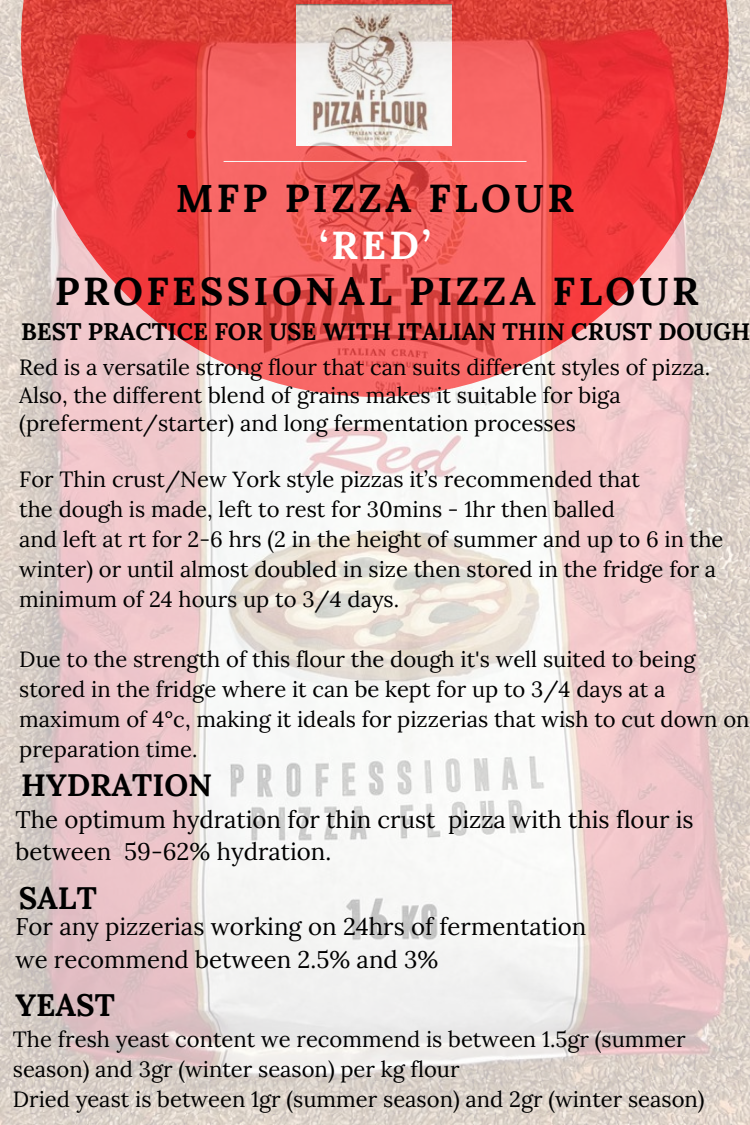
<style>
.page{position:relative;width:750px;height:1125px;background:#fff}
.page>*{position:absolute;margin:0;border:0;box-sizing:border-box;transform-origin:0 0}
.t1{font:700 38.8px "Lora";letter-spacing:.09em;color:#000}
.t2{font:700 38.8px "Lora";color:#fff}
.t3{font:700 31px "Lora";color:#000}
.t4{font:24px/31.5px "Lora";color:#000}
.t5{font:700 23.9px "Lora";color:#000}
.t6{font:22px/30px "Lora";color:#000}
</style>
<div class="page">
<img style="left:0;top:0;width:750px;height:1125px">
<div style="left:187px;top:130px;width:9px;height:9px;background:#e7191f"></div>
<p class="t1" style="left:176px;top:173px;width:400px">MFP PIZZA FLOUR</p>
<p class="t2" style="left:319px;top:220px;width:113px">‘RED’</p>
<p class="t1" style="left:55px;top:266px;width:645px">PROFESSIONAL PIZZA FLOUR</p>
<p class="t5" style="left:21px;top:316px;width:731px">BEST PRACTICE FOR USE WITH ITALIAN THIN CRUST DOUGH</p>
<p class="t6" style="left:19px;top:353px;width:693px;line-height:27.8px">Red is a versatile strong flour that can suits different styles of pizza.<br>Also, the different blend of grains makes it suitable for biga (preferment/starter) and long fermentation processes</p>
<p class="t6" style="left:19px;top:464px;width:622px">For Thin crust/New York style pizzas it’s recommended that</p>
<p class="t6" style="left:19px;top:494px;width:597px">the dough is made, left to rest for 30mins - 1hr then balled</p>
<p class="t6" style="left:19px;top:524px;width:706px">and left at rt for 2-6 hrs (2 in the height of summer and up to 6 in the winter) or until almost doubled in size then stored in the fridge for a minimum of 24 hours up to 3/4 days.</p>
<p class="t6" style="left:19px;top:644px;width:678px">Due to the strength of this flour the dough it's well suited to being</p>
<p class="t6" style="left:19px;top:674px;width:732px">stored in the fridge where it can be kept for up to 3/4 days at a maximum of 4°c, making it ideals for pizzerias that wish to cut down on preparation time.</p>
<p class="t3" style="left:21px;top:764px;width:193px">HYDRATION</p>
<p class="t4" style="left:15px;top:804px;width:680px">The optimum hydration for thin crust pizza with this flour is between 59-62% hydration.</p>
<p class="t3" style="left:19px;top:878px;width:80px">SALT</p>
<p class="t4" style="left:15px;top:911px;width:572px;line-height:32.2px">For any pizzerias working on 24hrs of fermentation we recommend between 2.5% and 3%</p>
<p class="t3" style="left:15px;top:985px;width:101px">YEAST</p>
<p class="t6" style="left:13px;top:1024px;width:674px">The fresh yeast content we recommend is between 1.5gr (summer season) and 3gr (winter season) per kg flour</p>
<p class="t6" style="left:13px;top:1084px;width:693px">Dried yeast is between 1gr (summer season) and 2gr (winter season)</p>
</div>
